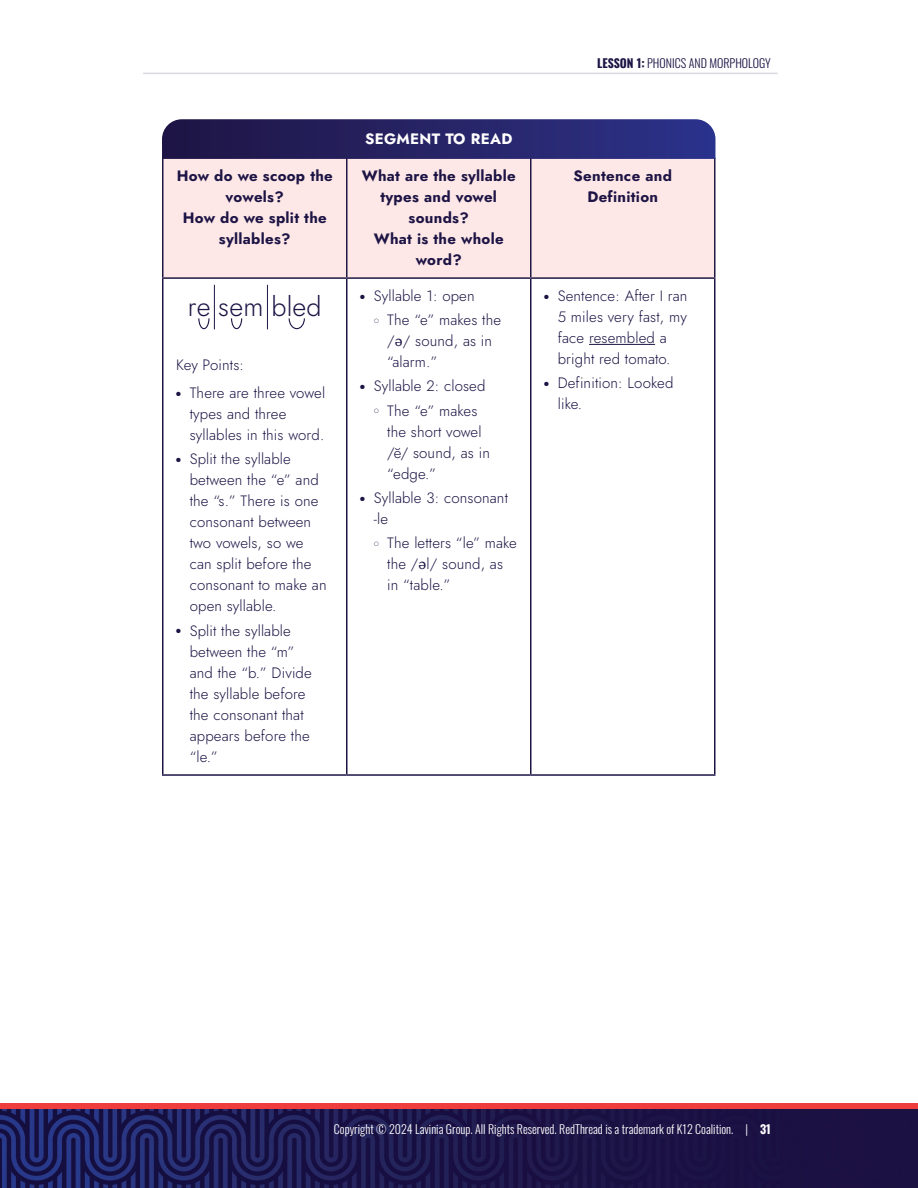
<style>
.page{position:relative;width:918px;height:1188px;background:#fff}
.page>*{position:absolute;margin:0;border:0;box-sizing:border-box;transform-origin:0 0}
.Example_Word{font:300 27px "Jost";letter-spacing:.01em;color:#1d1445}
.TBL_Paragraph{font:300 15px/21px "Jost";letter-spacing:.01em;color:#1d1445}
.TBL_Subhead_Center{font:700 15px/21px "Jost";letter-spacing:.02em;color:#1d1445;text-align:center}
.TBL_Head__1_Col__Rounded{font:700 15px "Jost";letter-spacing:.02em;color:#fff}
.t1{font:300 12px "Oswald";color:#fff}
.t2{font:300 12px "Oswald";color:#1d1445}
.s1{font-family:"Source Serif 418 pt";font-weight:400}
.s2{font-weight:700}
</style>
<div class="page">
<img style="left:0;top:1109px;width:918px;height:79px">
<div style="left:0;top:1103px;width:918px;height:6px;background:#ee3d3c"></div>
<hr style="left:143px;top:73px;width:635px;height:1px;background:#dad7df">
<div style="left:164px;top:159px;width:550px;height:118px;background:#fde8e7"></div>
<hr style="left:162px;top:279px;width:2px;height:495px;background:#1d1445">
<hr style="left:714px;top:279px;width:2px;height:495px;background:#1d1445">
<hr style="left:162px;top:774px;width:185px;height:2px;background:#1d1445">
<hr style="left:347px;top:774px;width:184px;height:2px;background:#1d1445">
<hr style="left:531px;top:774px;width:185px;height:2px;background:#1d1445">
<hr style="left:162px;top:158px;width:2px;height:119px;background:#1f1845">
<hr style="left:714px;top:158px;width:2px;height:119px;background:#1f1845">
<hr style="left:162px;top:277px;width:185px;height:2px;background:#1f1845">
<hr style="left:347px;top:277px;width:184px;height:2px;background:#1f1845">
<hr style="left:531px;top:277px;width:185px;height:2px;background:#1f1845">
<hr style="left:530px;top:279px;width:1px;height:495px;background:#1d1445">
<hr style="left:346px;top:279px;width:2px;height:495px;background:#1d1445">
<hr style="left:346px;top:158px;width:2px;height:119px;background:#1f1845">
<hr style="left:530px;top:158px;width:1px;height:119px;background:#1f1845">
<svg style="left:162px;top:119px;width:553px;height:40px;background:#292669"></svg>
<hr style="left:214px;top:285px;width:1px;height:44px;background:#1d1445">
<hr style="left:267px;top:285px;width:1px;height:44px;background:#1d1445">
<hr style="left:589px;top:344px;width:66px;height:1px;background:#1d1445">
<svg style="left:198px;top:318px;width:12px;height:12px"></svg>
<svg style="left:231px;top:318px;width:12px;height:12px"></svg>
<svg style="left:288px;top:318px;width:17px;height:12px"></svg>
<p class="TBL_Subhead_Center" style="left:177px;top:165px;width:158px">How do we scoop the vowels?</p>
<p class="TBL_Subhead_Center" style="left:183px;top:207px;width:146px">How do we split the syllables?</p>
<p class="Example_Word" style="left:188px;top:288px;width:135px">re sem bled</p>
<p class="TBL_Paragraph" style="left:176px;top:355px;width:69px">Key Points:</p>
<p class="TBL_Paragraph" style="left:190px;top:382px;width:137px;text-indent:-13px">● There are three vowel types and three syllables in this word.</p>
<p class="TBL_Paragraph" style="left:190px;top:449px;width:138px;text-indent:-13px">● Split the syllable between the “e” and the “s.” There is one consonant between two vowels, so we can split before the consonant to make an open syllable.</p>
<p class="TBL_Paragraph" style="left:190px;top:620px;width:124px;text-indent:-13px">● Split the syllable between the “m” and the “b.” Divide the syllable before the consonant that appears before the “le.”</p>
<p class="TBL_Head__1_Col__Rounded" style="left:365px;top:129px;width:149px">SEGMENT TO READ</p>
<p class="TBL_Subhead_Center" style="left:362px;top:165px;width:156px">What are the syllable types and vowel sounds?</p>
<p class="TBL_Subhead_Center" style="left:374px;top:228px;width:131px">What is the whole word?</p>
<p class="TBL_Paragraph" style="left:360px;top:285px;width:116px">● Syllable 1: open</p>
<p class="TBL_Paragraph" style="left:387px;top:310px;width:115px">The “e” makes the /<span class="s1">ə</span>/ sound, as in “alarm.”</p>
<p class="TBL_Paragraph" style="left:360px;top:376px;width:127px">● Syllable 2: closed</p>
<p class="TBL_Paragraph" style="left:387px;top:400px;width:104px">The “e” makes the short vowel /ĕ/ sound, as in “edge.”</p>
<p class="TBL_Paragraph" style="left:374px;top:487px;width:136px;text-indent:-14px">● Syllable 3: consonant -le</p>
<p class="TBL_Paragraph" style="left:387px;top:532px;width:131px">The letters “le” make the /<span class="s1">ə</span>l/ sound, as in “table.”</p>
<p class="t2" style="left:597px;top:53px;width:175px"><span class="s2">LESSON 1:</span> Phonics and Morphology</p>
<p class="TBL_Subhead_Center" style="left:574px;top:165px;width:100px">Sentence and<br>Definition</p>
<p class="TBL_Paragraph" style="left:558px;top:285px;width:131px;text-indent:-13px">● Sentence: After I ran<br>5 miles very fast, my face resembled a bright red tomato.</p>
<p class="TBL_Paragraph" style="left:558px;top:373px;width:117px;text-indent:-13px">● Definition: Looked like.</p>
<p class="t1" style="left:334px;top:1118px;width:438px">Copyright © 2024 Lavinia Group. All Rights Reserved. RedThread is a trademark of K12 Coalition. | <span class="s2">31</span></p>
</div>
